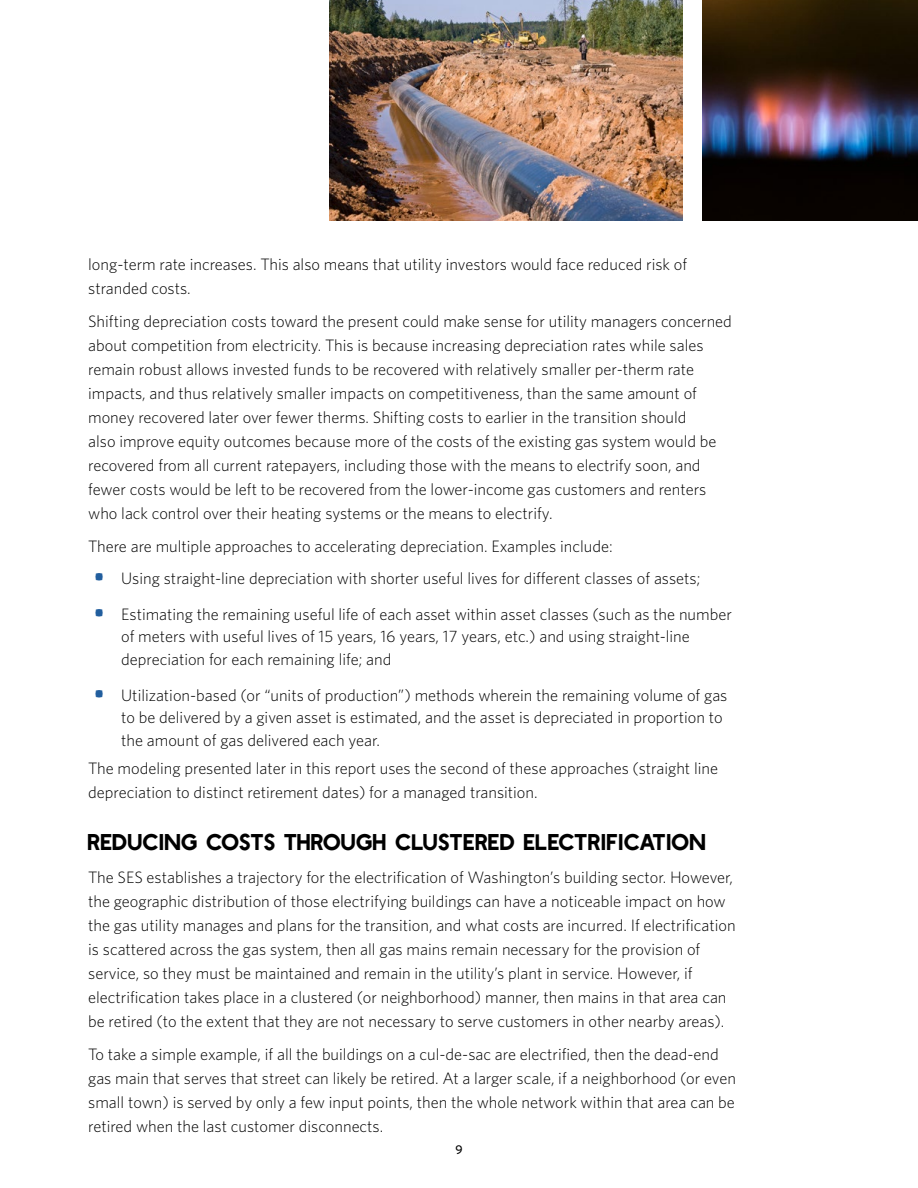
<style>
.page{position:relative;width:918px;height:1188px;background:#fff}
.page>*{position:absolute;margin:0;border:0;box-sizing:border-box;transform-origin:0 0}
.t1{font:21px "Heinberg";color:#000}
.t2{font:300 16.5px/24px "Whitney HTF";color:#000}
.t3{font:500 12.75px "Whitney HTF";color:#000}
.s1{font-weight:700;font-size:21px;color:#215e9e}
</style>
<div class="page">
<img style="left:329px;top:0;width:353px;height:221px">
<img style="left:702px;top:0;width:216px;height:221px">
<p class="t2" style="left:88px;top:252px;width:600px">long-term rate increases. This also means that utility investors would face reduced risk of stranded costs.</p>
<p class="t2" style="left:88px;top:309px;width:645px">Shifting depreciation costs toward the present could make sense for utility managers concerned about competition from electricity. This is because increasing depreciation rates while sales remain robust allows invested funds to be recovered with relatively smaller per-therm rate impacts, and thus relatively smaller impacts on competitiveness, than the same amount of money recovered later over fewer therms. Shifting costs to earlier in the transition should<br>also improve equity outcomes because more of the costs of the existing gas system would be recovered from all current ratepayers, including those with the means to electrify soon, and fewer costs would be left to be recovered from the lower-income gas customers and renters who lack control over their heating systems or the means to electrify.</p>
<p class="t2" style="left:88px;top:534px;width:526px">There are multiple approaches to accelerating depreciation. Examples include:</p>
<p class="t2" style="left:94px;top:566px;width:608px"><span class="s1">•</span> Using straight-line depreciation with shorter useful lives for different classes of assets;</p>
<p class="t2" style="left:121px;top:602px;width:612px;line-height:22.5px;text-indent:-27px"><span class="s1">•</span> Estimating the remaining useful life of each asset within asset classes (such as the number of meters with useful lives of 15 years, 16 years, 17 years, etc.) and using straight-line depreciation for each remaining life; and</p>
<p class="t2" style="left:121px;top:683px;width:608px;line-height:22.5px;text-indent:-27px"><span class="s1">•</span> Utilization-based (or “units of production”) methods wherein the remaining volume of gas to be delivered by a given asset is estimated, and the asset is depreciated in proportion to the amount of gas delivered each year.</p>
<p class="t2" style="left:88px;top:756px;width:631px">The modeling presented later in this report uses the second of these approaches (straight line depreciation to distinct retirement dates) for a managed transition.</p>
<p class="t1" style="left:88px;top:826px;width:620px">REDUCING COSTS THROUGH CLUSTERED ELECTRIFICATION</p>
<p class="t2" style="left:88px;top:865px;width:649px">The SES establishes a trajectory for the electrification of Washington’s building sector. However, the geographic distribution of those electrifying buildings can have a noticeable impact on how the gas utility manages and plans for the transition, and what costs are incurred. If electrification is scattered across the gas system, then all gas mains remain necessary for the provision of service, so they must be maintained and remain in the utility’s plant in service. However, if electrification takes place in a clustered (or neighborhood) manner, then mains in that area can be retired (to the extent that they are not necessary to serve customers in other nearby areas).</p>
<p class="t2" style="left:88px;top:1042px;width:649px">To take a simple example, if all the buildings on a cul-de-sac are electrified, then the dead-end gas main that serves that street can likely be retired. At a larger scale, if a neighborhood (or even small town) is served by only a few input points, then the whole network within that area can be retired when the last customer disconnects.</p>
<p class="t3" style="left:455px;top:1141px;width:9px">9</p>
</div>
